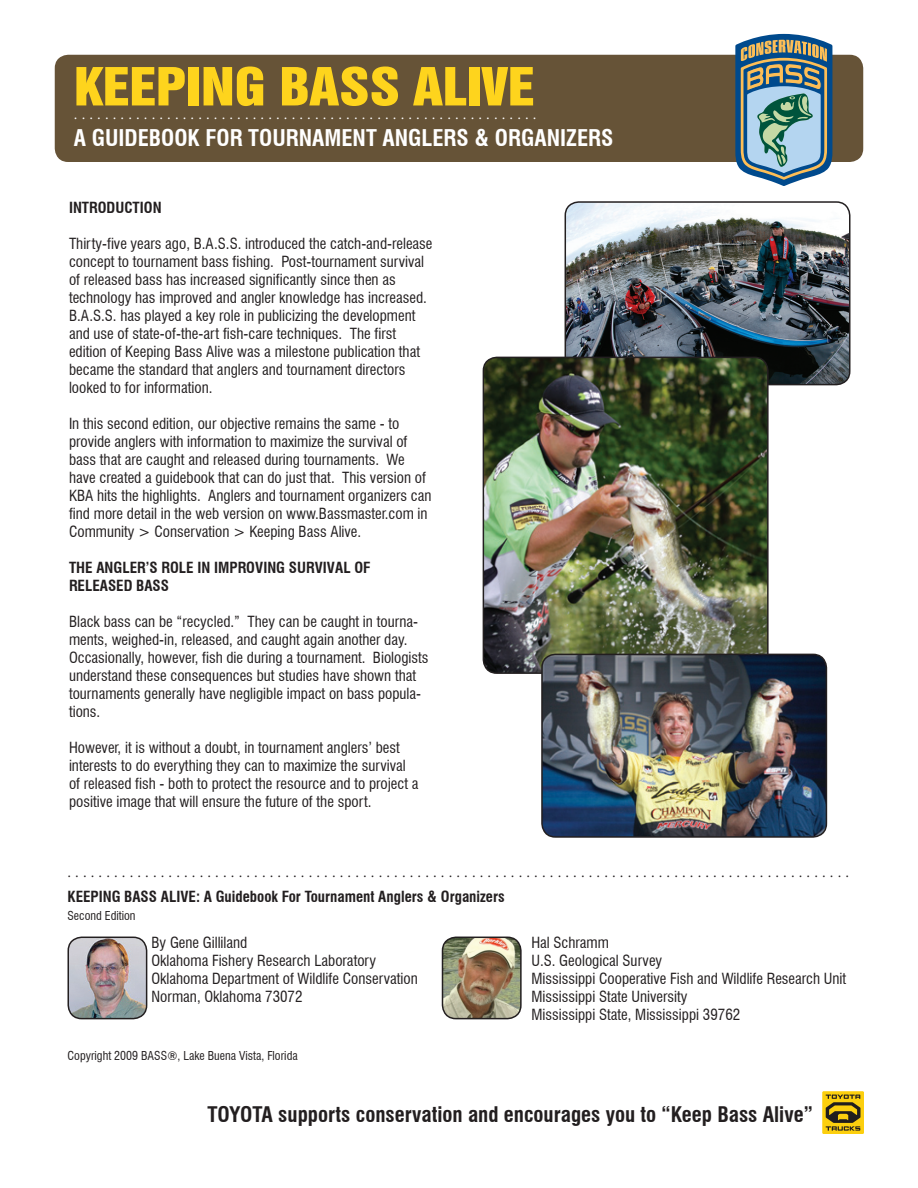
<style>
.page{position:relative;width:918px;height:1188px;background:#fff}
.page>*{position:absolute;margin:0;border:0;box-sizing:border-box;transform-origin:0 0}
.t1{font:48px "Swiss 921 BT Regular A";color:#fed41d;scale:1.15 1}
.t2{font:700 condensed 22.5px "Swiss 721 BT";color:#fff}
.t3{font:700 condensed 21px "Swiss 721 BT";color:#231f20}
.t4{font:300 19.5px "Myriad Pro";color:#231f20}
.t5{font:300 19.5px "Myriad Pro";color:#fff}
.t6{font:condensed 15px/18px "Swiss 721 BT";color:#231f20}
.t7{font:700 condensed 15px/18px "Swiss 721 BT";color:#231f20}
.t8{font:condensed 12px "Swiss 721 BT";color:#231f20}
</style>
<div class="page">
<div style="left:55px;top:55px;width:808px;height:107px;background:#665337;border-radius:14px"></div>
<svg style="left:822px;top:1091px;width:42px;height:43px"></svg>
<svg style="left:826px;top:1095px;width:34px;height:36px"></svg>
<svg style="left:735px;top:34px;width:97px;height:152px;background:#7898a0"></svg>
<img style="left:565px;top:202px;width:285px;height:183px">
<div style="left:565px;top:201px;width:285px;height:184px;border:2px solid #231f20;border-radius:14px"></div>
<img style="left:68px;top:937px;width:79px;height:82px">
<div style="left:68px;top:937px;width:79px;height:82px;border:2px solid #231f20;border-radius:14px"></div>
<img style="left:442px;top:937px;width:78px;height:82px">
<div style="left:442px;top:937px;width:80px;height:82px;border:2px solid #231f20;border-radius:14px"></div>
<img style="left:483px;top:357px;width:285px;height:316px">
<div style="left:483px;top:357px;width:286px;height:317px;border:2px solid #231f20;border-radius:14px"></div>
<img style="left:542px;top:654px;width:284px;height:182px">
<div style="left:541px;top:654px;width:286px;height:184px;border:2px solid #231f20;border-radius:14px"></div>
<p class="t1" style="left:74px;top:55px;width:402px">KEEPING BASS ALIVE</p>
<p class="t5" style="left:74px;top:101px;width:464px">............................................................</p>
<p class="t2" style="left:74px;top:124px;width:541px">A GUIDEBOOK FOR TOURNAMENT ANGLERS &amp; ORGANIZERS</p>
<p class="t7" style="left:69px;top:198px;width:94px">INTRODUCTION</p>
<p class="t6" style="left:69px;top:234px;width:365px">Thirty-five years ago, B.A.S.S. introduced the catch-and-release concept to tournament bass fishing. Post-tournament survival of released bass has increased significantly since then as technology has improved and angler knowledge has increased.<br>B.A.S.S. has played a key role in publicizing the development and use of state-of-the-art fish-care techniques. The first edition of Keeping Bass Alive was a milestone publication that became the standard that anglers and tournament directors looked to for information.</p>
<p class="t6" style="left:69px;top:414px;width:364px">In this second edition, our objective remains the same - to provide anglers with information to maximize the survival of bass that are caught and released during tournaments. We have created a guidebook that can do just that. This version of KBA hits the highlights. Anglers and tournament organizers can find more detail in the web version on www.Bassmaster.com in Community &gt; Conservation &gt; Keeping Bass Alive.</p>
<p class="t7" style="left:69px;top:558px;width:303px">THE ANGLER’S ROLE IN IMPROVING SURVIVAL OF<br>RELEASED BASS</p>
<p class="t6" style="left:69px;top:612px;width:361px">Black bass can be “recycled.” They can be caught in tourna&shy;ments, weighed-in, released, and caught again another day.<br>Occasionally, however, fish die during a tournament. Biologists understand these consequences but studies have shown that tournaments generally have negligible impact on bass popula&shy;tions.</p>
<p class="t6" style="left:69px;top:738px;width:351px">However, it is without a doubt, in tournament anglers’ best interests to do everything they can to maximize the survival of released fish - both to protect the resource and to project a positive image that will ensure the future of the sport.</p>
<p class="t4" style="left:68px;top:859px;width:783px">.....................................................................................................</p>
<p class="t7" style="left:68px;top:888px;width:439px">KEEPING BASS ALIVE: A Guidebook For Tournament Anglers &amp; Organizers</p>
<p class="t8" style="left:68px;top:908px;width:70px">Second Edition</p>
<p class="t6" style="left:152px;top:933px;width:97px">By Gene Gilliland</p>
<p class="t6" style="left:152px;top:951px;width:226px">Oklahoma Fishery Research Laboratory</p>
<p class="t6" style="left:152px;top:969px;width:268px">Oklahoma Department of Wildlife Conservation</p>
<p class="t6" style="left:152px;top:987px;width:153px">Norman, Oklahoma 73072</p>
<p class="t8" style="left:68px;top:1049px;width:232px">Copyright 2009 BASS®, Lake Buena Vista, Florida</p>
<p class="t6" style="left:531px;top:933px;width:79px">Hal Schramm</p>
<p class="t6" style="left:531px;top:951px;width:132px">U.S. Geological Survey</p>
<p class="t6" style="left:531px;top:969px;width:316px">Mississippi Cooperative Fish and Wildlife Research Unit</p>
<p class="t6" style="left:531px;top:987px;width:158px">Mississippi State University</p>
<p class="t6" style="left:531px;top:1005px;width:210px">Mississippi State, Mississippi 39762</p>
<p class="t3" style="left:207px;top:1102px;width:607px">TOYOTA supports conservation and encourages you to “Keep Bass Alive”</p>
</div>
